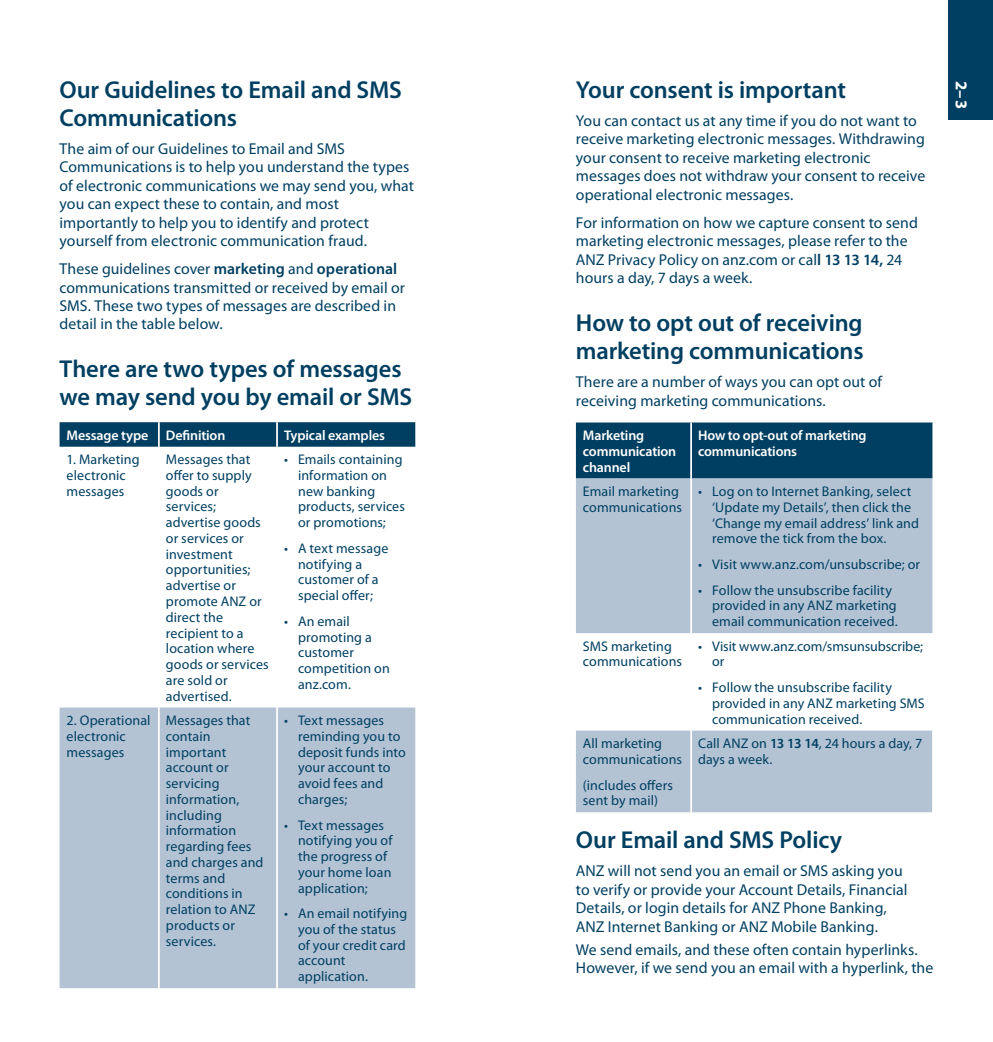
<style>
.page{position:relative;width:993px;height:1042px;background:#fff}
.page>*{position:absolute;margin:0;border:0;box-sizing:border-box;transform-origin:0 0}
.t1{font:600 24.5px/28px "Myriad Pro";letter-spacing:-.005em;color:#003f61}
.t2{font:700 16.62px "Myriad Pro";color:#fff}
.t3{font:15.75px/18.4px "Myriad Pro";letter-spacing:.005em;color:#003f61}
.t4{font:14px/15.8px "Myriad Pro";letter-spacing:.01em;color:#003f61}
.t5{font:600 14px/15.8px "Myriad Pro";letter-spacing:-.01em;color:#fff}
.s1{font-weight:600}
</style>
<div class="page">
<div style="left:947px;top:0;width:45px;height:119px;background:#003f61"></div>
<svg style="left:60px;top:422px;width:355px;height:25px;background:#044264"></svg>
<div style="left:60px;top:707px;width:355px;height:281px;background:#b3c3d4"></div>
<hr style="left:158px;top:422px;width:2px;height:25px;background:#fff">
<hr style="left:276px;top:422px;width:2px;height:25px;background:#fff">
<hr style="left:158px;top:707px;width:2px;height:281px;background:#fff">
<hr style="left:276px;top:707px;width:2px;height:281px;background:#fff">
<div style="left:575px;top:422px;width:357px;height:56px;background:#003f61"></div>
<svg style="left:575px;top:478px;width:357px;height:334px;fill:#b3c3d4"></svg>
<hr style="left:690px;top:422px;width:1px;height:56px;background:#fff">
<hr style="left:690px;top:478px;width:1px;height:155px;background:#fff">
<hr style="left:690px;top:633px;width:1px;height:97px;background:#fff">
<hr style="left:690px;top:730px;width:1px;height:82px;background:#fff">
<hr style="left:931px;top:730px;width:2px;height:82px;background:#fff">
<h1 class="t1" style="left:60px;top:75px;width:344px">Our Guidelines to Email and SMS<br>Communications</h1>
<p class="t3" style="left:60px;top:139px;width:356px">The aim of our Guidelines to Email and SMS Communications is to help you understand the types of electronic communications we may send you, what you can expect these to contain, and most importantly to help you to identify and protect yourself from electronic communication fraud.</p>
<p class="t3" style="left:60px;top:260px;width:347px">These guidelines cover <span class="s1">marketing</span> and <span class="s1">operational </span>communications transmitted or received by email or SMS. These two types of messages are described in detail in the table below.</p>
<h1 class="t1" style="left:60px;top:354px;width:354px">There are two types of messages we may send you by email or SMS</h1>
<p class="t5" style="left:67px;top:427px;width:160px">Message type Definition</p>
<p class="t5" style="left:284px;top:427px;width:103px">Typical examples</p>
<p class="t4" style="left:67px;top:451px;width:75px">1. Marketing electronic messages</p>
<p class="t4" style="left:166px;top:451px;width:104px">Messages that offer to supply goods or services; advertise goods or services or investment opportunities; advertise or promote ANZ or direct the recipient to a location where goods or services are sold or advertised.</p>
<p class="t4" style="left:298px;top:451px;width:108px;text-indent:-14px">• Emails containing information on new banking products, services or promotions;</p>
<p class="t4" style="left:298px;top:540px;width:92px;text-indent:-14px">• A text message notifying a customer of a special offer;</p>
<p class="t4" style="left:298px;top:613px;width:93px;text-indent:-14px">• An email promoting a customer competition on anz.com.</p>
<p class="t4" style="left:67px;top:712px;width:85px">2. Operational electronic messages</p>
<p class="t4" style="left:166px;top:712px;width:99px">Messages that contain important account or servicing information, including information regarding fees and charges and terms and conditions in relation to ANZ products or services.</p>
<p class="t4" style="left:298px;top:712px;width:109px;text-indent:-14px">• Text messages reminding you to deposit funds into your account to avoid fees and charges;</p>
<p class="t4" style="left:298px;top:817px;width:96px;text-indent:-14px">• Text messages notifying you of the progress of your home loan application;</p>
<p class="t4" style="left:298px;top:905px;width:111px;text-indent:-14px">• An email notifying you of the status of your credit card account application.</p>
<h1 class="t1" style="left:575px;top:75px;width:271px">Your consent is important</h1>
<p class="t3" style="left:575px;top:111px;width:351px">You can contact us at any time if you do not want to receive marketing electronic messages. Withdrawing your consent to receive marketing electronic messages does not withdraw your consent to receive operational electronic messages.</p>
<p class="t3" style="left:575px;top:213px;width:343px">For information on how we capture consent to send marketing electronic messages, please refer to the ANZ Privacy Policy on anz.com or cal<span class="s1">l 13 13 14,</span> 24 hours a day, 7 days a week.</p>
<h1 class="t1" style="left:575px;top:308px;width:289px">How to opt out of receiving marketing communications</h1>
<p class="t3" style="left:575px;top:372px;width:307px">There are a number of ways you can opt out of receiving marketing communications.</p>
<p class="t5" style="left:582px;top:427px;width:95px">Marketing communication channel</p>
<p class="t5" style="left:698px;top:427px;width:170px">How to opt-out of marketing communications</p>
<p class="t4" style="left:582px;top:483px;width:101px">Email marketing communications</p>
<p class="t4" style="left:712px;top:483px;width:208px;text-indent:-14px">• Log on to Internet Banking, select ‘Update my Details’, then click the ‘Change my email address’ link and remove the tick from the box.</p>
<p class="t4" style="left:698px;top:556px;width:223px">• Visit www.anz.com/unsubscribe; or</p>
<p class="t4" style="left:712px;top:582px;width:187px;text-indent:-14px">• Follow the unsubscribe facility provided in any ANZ marketing email communication received.</p>
<p class="t4" style="left:582px;top:638px;width:101px">SMS marketing communications</p>
<p class="t4" style="left:712px;top:638px;width:212px;text-indent:-14px">• Visit www.anz.com/smsunsubscribe; or</p>
<p class="t4" style="left:712px;top:679px;width:214px;text-indent:-14px">• Follow the unsubscribe facility provided in any ANZ marketing SMS communication received.</p>
<p class="t4" style="left:582px;top:735px;width:101px">All marketing communications</p>
<p class="t4" style="left:582px;top:777px;width:92px">(includes offers sent by mail)</p>
<p class="t4" style="left:698px;top:735px;width:225px">Call ANZ on <span class="s1">13 13 14</span>, 24 hours a day, 7 days a week.</p>
<h1 class="t1" style="left:575px;top:825px;width:267px">Our Email and SMS Policy</h1>
<p class="t3" style="left:575px;top:862px;width:333px">ANZ will not send you an email or SMS asking you to verify or provide your Account Details, Financial Details, or login details for ANZ Phone Banking, ANZ Internet Banking or ANZ Mobile Banking.</p>
<p class="t3" style="left:575px;top:940px;width:359px">We send emails, and these often contain hyperlinks.<br>However, if we send you an email with a hyperlink, the</p>
<p class="t2" style="left:971px;top:81px;width:30px;rotate:90deg">2–3</p>
</div>
